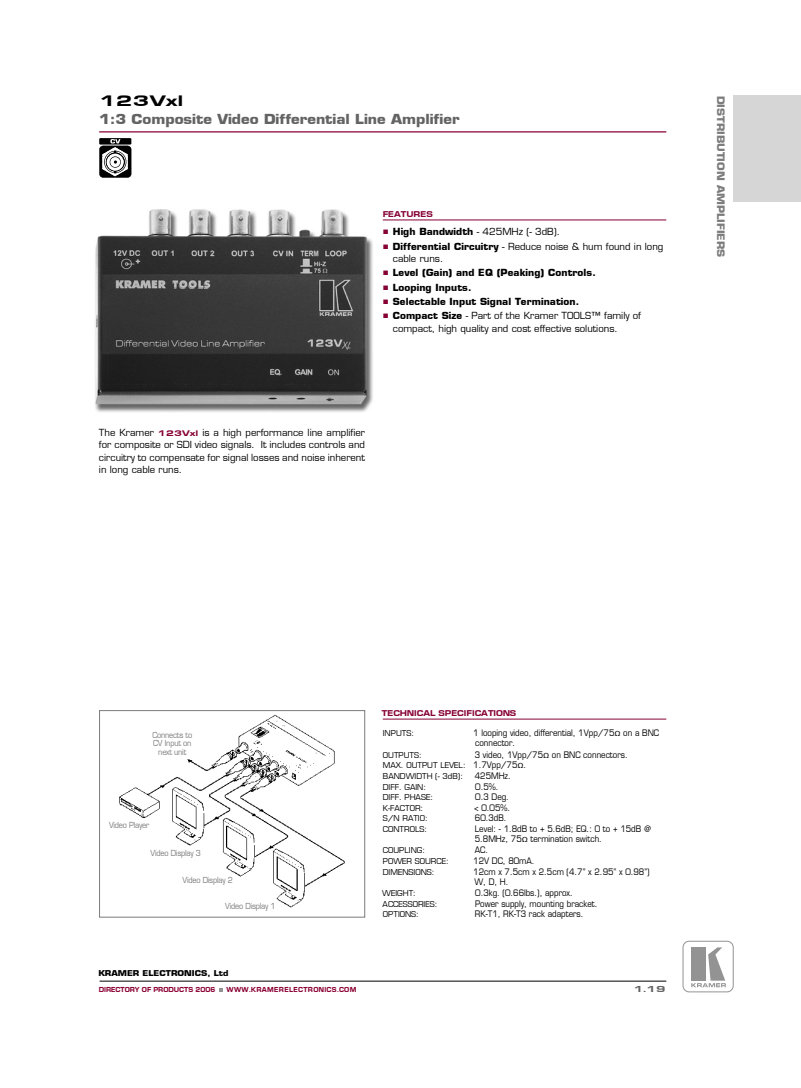
<style>
.page{position:relative;width:801px;height:1088px;background:#fff}
.page>*{position:absolute;margin:0;border:0;box-sizing:border-box;transform-origin:0 0}
.t1{font:800 15.75px "Eurose Wide";color:#000;scale:1.11 1}
.t2{font:900 13.5px "Eurostile";color:#636363;scale:1.11 1}
.t3{font:900 10.12px "Eurostile";color:#7c7c7c;scale:1.11 1}
.t4{font:500 9.5px/12.5px "Eurostile";color:#000}
.t5{font:900 9.5px "Eurostile";letter-spacing:.01em;color:#000}
.t6{font:800 9px "Eurose Wide";color:#636363;scale:1.11 1}
.t7{font:500 8.75px/10px "Eurostile";color:#000;scale:.9 1}
.t8{font:800 8.75px "Eurose Wide";color:#860034;scale:.8 1}
.t9{font:500 8.12px/8.8px "Eurostile";letter-spacing:-.025em;color:#7c7c7c;text-align:center;scale:.9 1}
.t10{font:500 7.88px/10.6px "Eurostile";color:#000}
.t11{font:900 7.88px "Eurostile";color:#000;scale:1.11 1}
.t12{font:800 7.5px "Eurose Wide";letter-spacing:.06em;color:#8a0032;scale:.7 1}
.t13{font:800 7.5px "Eurose Wide";color:#8a0032;scale:.7 1}
.s1{font-family:"Arial";font-weight:400;color:#860034}
.s2{font-weight:900}
.s3{font-family:"Eurose Wide";font-weight:800;font-size:8.5px;color:#860034}
.s4{font-family:"Arial";font-weight:400;font-size:7px}
.s5{font-size:8.75px}
</style>
<div class="page">
<img style="left:95px;top:209px;width:288px;height:203px">
<hr style="left:99px;top:131px;width:567px;height:1px;background:#860034">
<hr style="left:383px;top:719px;width:283px;height:1px;background:#860034">
<img style="left:119px;top:714px;width:226px;height:194px">
<div style="left:99px;top:710px;width:266px;height:207px;border:1px solid #7c7c7c"></div>
<hr style="left:383px;top:220px;width:283px;height:1px;background:#860034">
<div style="left:733px;top:96px;width:68px;height:106px;background:#d6d6d6"></div>
<hr style="left:100px;top:981px;width:566px;height:1px;background:#000">
<svg style="left:682px;top:940px;width:52px;height:52px"></svg>
<svg style="left:99px;top:138px;width:32px;height:7px"></svg>
<svg style="left:99px;top:139px;width:32px;height:39px"></svg>
<h1 class="t1" style="left:99px;top:92px;width:77px">123Vxl</h1>
<h2 class="t2" style="left:99px;top:111px;width:326px">1:3 Composite Video Differential Line Amplifier</h2>
<p class="t8" style="left:383px;top:209px;width:64px">FEATURES</p>
<p class="t4" style="left:383px;top:226px;width:179px"><span class="s1">■</span> <span class="s2">High Bandwidth</span> - 425MHz (- 3dB).</p>
<p class="t4" style="left:393px;top:240px;width:272px;text-indent:-10px"><span class="s1">■</span> <span class="s2">Differential Circuitry</span> - Reduce noise &amp; hum found in long cable runs.</p>
<p class="t5" style="left:383px;top:267px;width:215px"><span class="s1">■</span> Level (Gain) and EQ (Peaking) Controls.</p>
<p class="t5" style="left:383px;top:281px;width:90px"><span class="s1">■</span> Looping Inputs.</p>
<p class="t5" style="left:383px;top:296px;width:198px"><span class="s1">■</span> Selectable Input Signal Termination.</p>
<p class="t4" style="left:393px;top:309px;width:250px;text-indent:-10px"><span class="s1">■</span> <span class="s2">Compact Size</span> - Part of the Kramer TOOLS™ family of compact, high quality and cost effective solutions.</p>
<p class="t4" style="left:99px;top:426px;width:268px;text-align:justify">The Kramer <span class="s3">123Vxl</span> is a high performance line amplifier for composite or SDI video signals. It includes controls and circuitry to compensate for signal losses and noise inherent in long cable runs.</p>
<p class="t3" style="left:727px;top:96px;width:147px;rotate:90deg">DISTRIBUTION AMPLIFIERS</p>
<p class="t9" style="left:152px;top:730px;width:46px">Connects to<br>CV Input on next unit</p>
<p class="t9" style="left:109px;top:820px;width:46px">Video Player</p>
<p class="t9" style="left:151px;top:848px;width:57px">Video Display 3</p>
<p class="t9" style="left:182px;top:876px;width:57px">Video Display 2</p>
<p class="t9" style="left:225px;top:901px;width:57px">Video Display 1</p>
<p class="t11" style="left:98px;top:968px;width:119px">KRAMER ELECTRONICS, Ltd</p>
<p class="t13" style="left:99px;top:985px;width:168px">DIRECTORY OF PRODUCTS 2006</p>
<p class="t12" style="left:227px;top:985px;width:187px">WWW.KRAMERELECTRONICS.COM</p>
<p class="t8" style="left:382px;top:708px;width:169px">TECHNICAL SPECIFICATIONS</p>
<p class="t10" style="left:383px;top:728px;width:33px">INPUTS:</p>
<p class="t7" style="left:473px;top:728px;width:208px">1 looping video, differential, 1Vpp/75<span class="s4">Ω</span> on a BNC connector.</p>
<p class="t10" style="left:383px;top:749px;width:40px">OUTPUTS:</p>
<p class="t7" style="left:475px;top:749px;width:172px">3 video, 1Vpp/75<span class="s4">Ω</span> on BNC connectors.</p>
<p class="t10" style="left:383px;top:760px;width:145px">MAX. OUTPUT LEVEL: <span class="s5">1.7Vpp/75</span><span class="s4">Ω</span><span class="s5">.<br></span>BANDWIDTH (- 3dB):</p>
<p class="t7" style="left:475px;top:771px;width:42px">425MHz.</p>
<p class="t10" style="left:383px;top:781px;width:45px">DIFF. GAIN:</p>
<p class="t7" style="left:475px;top:781px;width:27px">0.5%.</p>
<p class="t10" style="left:383px;top:792px;width:52px">DIFF. PHASE:</p>
<p class="t7" style="left:475px;top:792px;width:39px">0.3 Deg.</p>
<p class="t10" style="left:383px;top:802px;width:42px">K-FACTOR:</p>
<p class="t7" style="left:474px;top:802px;width:42px">&lt; 0.05%.</p>
<p class="t10" style="left:383px;top:813px;width:46px">S/N RATIO:</p>
<p class="t7" style="left:475px;top:813px;width:37px">60.3dB.</p>
<p class="t10" style="left:383px;top:824px;width:46px">CONTROLS:</p>
<p class="t7" style="left:475px;top:824px;width:198px">Level: - 1.8dB to + 5.6dB; EQ.: 0 to + 15dB @<br>5.8MHz, 75<span class="s4">Ω</span> termination switch.</p>
<p class="t10" style="left:383px;top:845px;width:44px">COUPLING:</p>
<p class="t7" style="left:475px;top:845px;width:16px">AC.</p>
<p class="t10" style="left:383px;top:856px;width:67px">POWER SOURCE:</p>
<p class="t7" style="left:473px;top:856px;width:70px">12V DC, 80mA.</p>
<p class="t10" style="left:383px;top:866px;width:53px">DIMENSIONS:</p>
<p class="t7" style="left:473px;top:866px;width:198px">12cm x 7.5cm x 2.5cm (4.7” x 2.95” x 0.98”)<br>W, D, H.</p>
<p class="t10" style="left:382px;top:888px;width:35px">WEIGHT:</p>
<p class="t7" style="left:475px;top:887px;width:110px">0.3kg. (0.66lbs.), approx.</p>
<p class="t10" style="left:383px;top:898px;width:56px">ACCESSORIES:</p>
<p class="t7" style="left:475px;top:898px;width:138px">Power supply, mounting bracket.</p>
<p class="t10" style="left:383px;top:909px;width:37px">OPTIONS:</p>
<p class="t7" style="left:475px;top:909px;width:122px">RK-T1, RK-T3 rack adapters.</p>
<p class="t6" style="left:634px;top:984px;width:30px">1.19</p>
</div>
